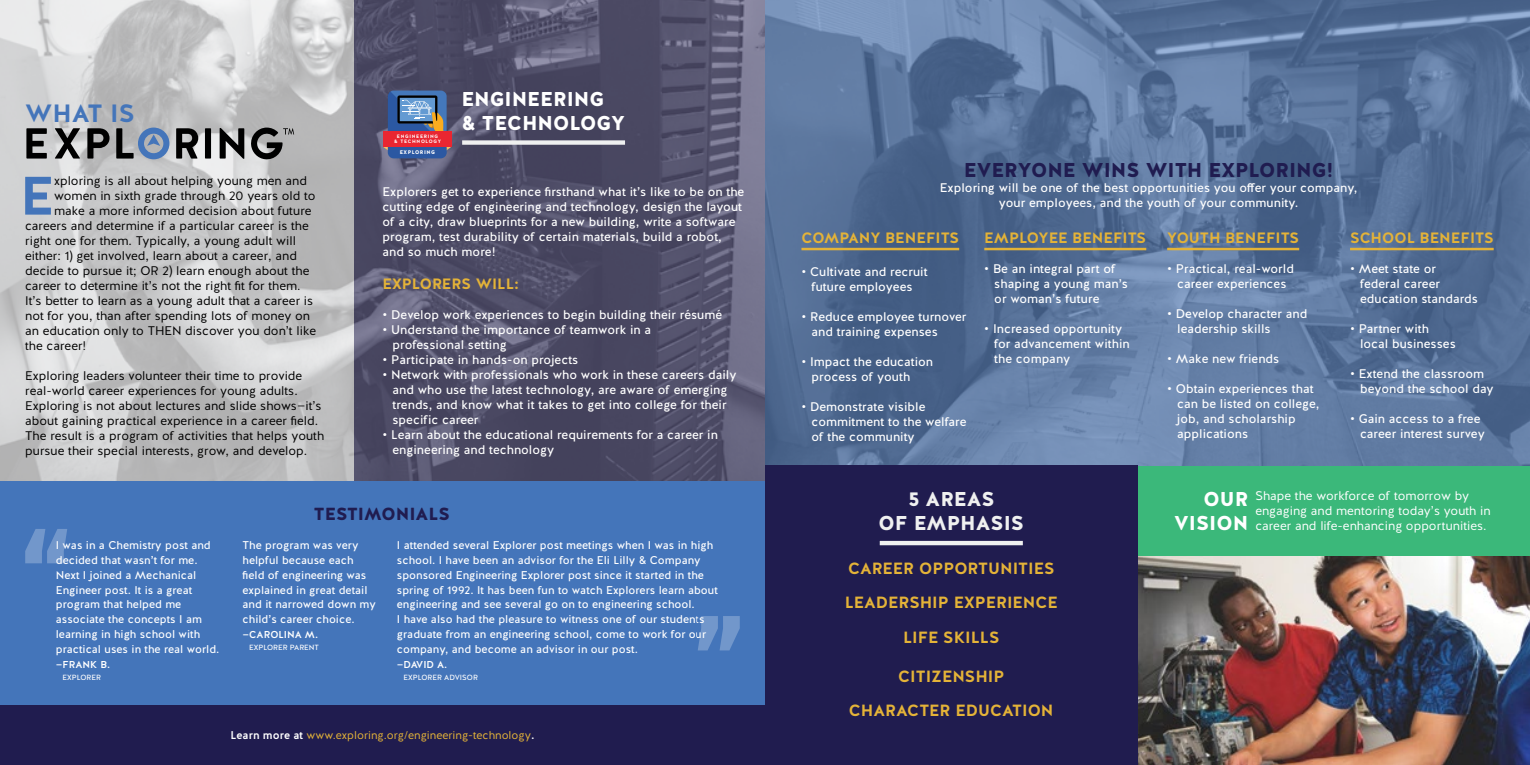
<style>
.page{position:relative;width:1530px;height:765px;background:#fff}
.page>*{position:absolute;margin:0;border:0;box-sizing:border-box;transform-origin:0 0}
.t1{font:700 54px "Halis GR";color:#4475ba}
.t2{font:700 25px "Halis GR";color:#4475ba}
.t3{font:900 20px/24px "Halis R";color:#fff;text-align:right}
.t4{font:900 20px "Halis R";color:#201c50}
.t5{font:900 20px/24px "Halis R";color:#eff0f0;text-align:center}
.t6{font:900 17.5px "Halis R";color:#201c50}
.t7{font:700 16.25px/34.5px "Halis GR";color:#e4b338;text-align:center}
.t8{font:700 15px "Halis GR";color:#e4b338}
.t9{font:12.5px/15px "Halis GR";color:#fff}
.t10{font:12.5px/15px "Halis GR";color:#000}
.t11{font:12.5px/15px "Halis GR";color:#fff}
.t12{font:11.25px/14.9px "Halis GR";color:#fff}
.t13{font:11.25px "Halis GR";color:#e4b338}
.t14{font:500 10px "Halis GR";color:#fff}
.t15{font:7.5px "Halis GR";color:#fff}
.t16{font:900 5.25px "Halis R";letter-spacing:.1em;color:#fff}
.t17{font:700 4.88px/5.6px "Halis GR";letter-spacing:.14em;color:#fff;text-align:center}
.s1{font-weight:500;color:#fff}
</style>
<div class="page">
<img style="left:1138px;top:556px;width:392px;height:209px">
<div style="left:1134px;top:465px;width:396px;height:91px;background:#3bb87a"></div>
<img style="left:766px;top:0;width:764px;height:465px">
<img style="left:0;top:0;width:765px;height:481px">
<div style="left:0;top:481px;width:765px;height:226px;background:#4475ba"></div>
<div style="left:0;top:705px;width:765px;height:60px;background:#201c4f"></div>
<svg style="left:26px;top:128px;width:21px;height:31px"></svg>
<svg style="left:55px;top:128px;width:25px;height:31px"></svg>
<svg style="left:87px;top:128px;width:23px;height:31px"></svg>
<svg style="left:176px;top:128px;width:22px;height:31px"></svg>
<div style="left:205px;top:128px;width:6px;height:31px;background:#000"></div>
<svg style="left:220px;top:128px;width:24px;height:31px"></svg>
<svg style="left:116px;top:128px;width:53px;height:31px;background:#76869d"></svg>
<svg style="left:250px;top:128px;width:44px;height:32px"></svg>
<div style="left:765px;top:465px;width:373px;height:300px;background:#201c4f"></div>
<hr style="left:880px;top:541px;width:143px;height:4px;background:#eff0f0">
<svg style="left:25px;top:529px;width:42px;height:34px"></svg>
<svg style="left:698px;top:616px;width:42px;height:34px"></svg>
<svg style="left:383px;top:91px;width:68px;height:67px;background:#745c7e"></svg>
<div style="left:462px;top:140px;width:163px;height:5px;background:#eff0f0"></div>
<hr style="left:801px;top:248px;width:158px;height:2px;background:#e4b338">
<hr style="left:984px;top:248px;width:162px;height:2px;background:#e4b338">
<hr style="left:1167px;top:248px;width:132px;height:2px;background:#e4b338">
<hr style="left:1350px;top:248px;width:144px;height:2px;background:#e4b338">
<h2 class="t2" style="left:25px;top:97px;width:111px">WHAT IS</h2>
<h1 class="t1" style="left:20px;top:161px;width:36px">E</h1>
<p class="t10" style="left:54px;top:173px;width:254px">xploring is all about helping young men and</p>
<p class="t10" style="left:54px;top:188px;width:263px">women in sixth grade through 20 years old to</p>
<p class="t10" style="left:54px;top:203px;width:259px">make a more informed decision about future</p>
<p class="t10" style="left:25px;top:218px;width:285px">careers and determine if a particular career is the</p>
<p class="t10" style="left:25px;top:233px;width:272px">right one for them. Typically, a young adult will</p>
<p class="t10" style="left:25px;top:248px;width:273px">either: 1) get involved, learn about a career, and</p>
<p class="t10" style="left:25px;top:263px;width:286px">decide to pursue it; OR 2) learn enough about the</p>
<p class="t10" style="left:25px;top:278px;width:277px">career to determine it’s not the right fit for them.</p>
<p class="t10" style="left:25px;top:293px;width:290px">It’s better to learn as a young adult that a career is</p>
<p class="t10" style="left:25px;top:308px;width:286px">not for you, than after spending lots of money on</p>
<p class="t10" style="left:25px;top:323px;width:292px">an education only to THEN discover you don’t like</p>
<p class="t10" style="left:25px;top:338px;width:63px">the career!</p>
<p class="t10" style="left:25px;top:368px;width:301px">Exploring leaders volunteer their time to provide real-world career experiences for young adults.<br>Exploring is not about lectures and slide shows—it’s about gaining practical experience in a career field.<br>The result is a program of activities that helps youth pursue their special interests, grow, and develop.</p>
<p class="t17" style="left:394px;top:133px;width:49px">ENGINEERING<br>&amp; TECHNOLOGY</p>
<p class="t16" style="left:400px;top:148px;width:37px">EXPLORING</p>
<h3 class="t3" style="left:461px;top:88px;width:165px;text-align:left">ENGINEERING<br>&amp; TECHNOLOGY</h3>
<p class="t9" style="left:382px;top:185px;width:363px">Explorers get to experience firsthand what it’s like to be on the cutting edge of engineering and technology, design the layout of a city, draw blueprints for a new building, write a software program, test durability of certain materials, build a robot, and so much more!</p>
<p class="t8" style="left:382px;top:274px;width:138px">EXPLORERS WILL:</p>
<p class="t9" style="left:382px;top:308px;width:341px">• Develop work experiences to begin building their résumé</p>
<p class="t9" style="left:392px;top:323px;width:260px;text-indent:-10px">• Understand the importance of teamwork in a professional setting</p>
<p class="t9" style="left:382px;top:353px;width:197px">• Participate in hands-on projects</p>
<p class="t9" style="left:392px;top:368px;width:346px;text-indent:-10px">• Network with professionals who work in these careers daily and who use the latest technology, are aware of emerging trends, and know what it takes to get into college for their specific career</p>
<p class="t9" style="left:392px;top:428px;width:327px;text-indent:-10px">• Learn about the educational requirements for a career in engineering and technology</p>
<p class="t12" style="left:56px;top:538px;width:165px">I was in a Chemistry post and decided that wasn’t for me.<br>Next I joined a Mechanical<br>Engineer post. It is a great program that helped me associate the concepts I am learning in high school with practical uses in the real world.</p>
<p class="t14" style="left:56px;top:658px;width:56px">—FRANK B.</p>
<p class="t15" style="left:63px;top:672px;width:40px">EXPLORER</p>
<h3 class="t6" style="left:314px;top:503px;width:138px">TESTIMONIALS</h3>
<p class="t12" style="left:243px;top:538px;width:135px">The program was very helpful because each field of engineering was explained in great detail and it narrowed down my child’s career choice.</p>
<p class="t14" style="left:243px;top:628px;width:77px">—CAROLINA M.</p>
<p class="t15" style="left:249px;top:643px;width:71px">EXPLORER PARENT</p>
<p class="t12" style="left:397px;top:538px;width:323px">I attended several Explorer post meetings when I was in high school. I have been an advisor for the Eli Lilly &amp; Company sponsored Engineering Explorer post since it started in the spring of 1992. It has been fun to watch Explorers learn about engineering and see several go on to engineering school.<br>I have also had the pleasure to witness one of our students graduate from an engineering school, come to work for our company, and become an advisor in our post.</p>
<p class="t14" style="left:397px;top:658px;width:52px">—DAVID A.</p>
<p class="t15" style="left:404px;top:672px;width:76px">EXPLORER ADVISOR</p>
<p class="t13" style="left:230px;top:728px;width:306px"><span class="s1">Learn more at</span> www.exploring.org/engineering-technology<span class="s1">.</span></p>
<h3 class="t4" style="left:964px;top:157px;width:371px">EVERYONE WINS WITH EXPLORING!</h3>
<p class="t9" style="left:940px;top:180px;width:419px;text-align:center">Exploring will be one of the best opportunities you offer your company, your employees, and the youth of your community.</p>
<p class="t8" style="left:801px;top:228px;width:159px">COMPANY BENEFITS</p>
<p class="t9" style="left:801px;top:264px;width:128px;text-align:center">• Cultivate and recruit future employees</p>
<p class="t9" style="left:811px;top:309px;width:157px;text-indent:-10px">• Reduce employee turnover and training expenses</p>
<p class="t9" style="left:811px;top:354px;width:123px;text-indent:-10px">• Impact the education process of youth</p>
<p class="t9" style="left:811px;top:399px;width:157px;text-indent:-10px">• Demonstrate visible commitment to the welfare of the community</p>
<p class="t8" style="left:984px;top:228px;width:163px">EMPLOYEE BENEFITS</p>
<p class="t9" style="left:994px;top:261px;width:135px;text-indent:-10px">• Be an integral part of shaping a young man’s or woman’s future</p>
<p class="t9" style="left:994px;top:321px;width:137px;text-indent:-10px">• Increased opportunity for advancement within the company</p>
<h3 class="t5" style="left:879px;top:488px;width:147px">5 AREAS<br>OF EMPHASIS</h3>
<h3 class="t7" style="left:845px;top:551px;width:215px">CAREER OPPORTUNITIES<br>LEADERSHIP EXPERIENCE<br>LIFE SKILLS</h3>
<h3 class="t7" style="left:849px;top:659px;width:206px">CITIZENSHIP<br>CHARACTER EDUCATION</h3>
<p class="t8" style="left:1167px;top:228px;width:134px">YOUTH BENEFITS</p>
<p class="t9" style="left:1167px;top:261px;width:128px;text-align:center">• Practical, real-world career experiences</p>
<p class="t9" style="left:1177px;top:306px;width:132px;text-indent:-10px">• Develop character and leadership skills</p>
<p class="t9" style="left:1167px;top:351px;width:114px">• Make new friends</p>
<p class="t9" style="left:1177px;top:381px;width:144px;text-indent:-10px">• Obtain experiences that can be listed on college, job, and scholarship applications</p>
<p class="t8" style="left:1350px;top:228px;width:145px">SCHOOL BENEFITS</p>
<p class="t9" style="left:1360px;top:261px;width:120px;text-indent:-10px">• Meet state or federal career education standards</p>
<p class="t9" style="left:1360px;top:321px;width:97px;text-indent:-10px">• Partner with local businesses</p>
<p class="t9" style="left:1360px;top:366px;width:135px;text-indent:-10px">• Extend the classroom beyond the school day</p>
<p class="t9" style="left:1360px;top:411px;width:126px;text-indent:-10px">• Gain access to a free career interest survey</p>
<h3 class="t3" style="left:1174px;top:488px;width:76px">OUR<br>VISION</h3>
<p class="t11" style="left:1255px;top:489px;width:237px">Shape the workforce of tomorrow by engaging and mentoring today’s youth in career and life-enhancing opportunities.</p>
</div>
